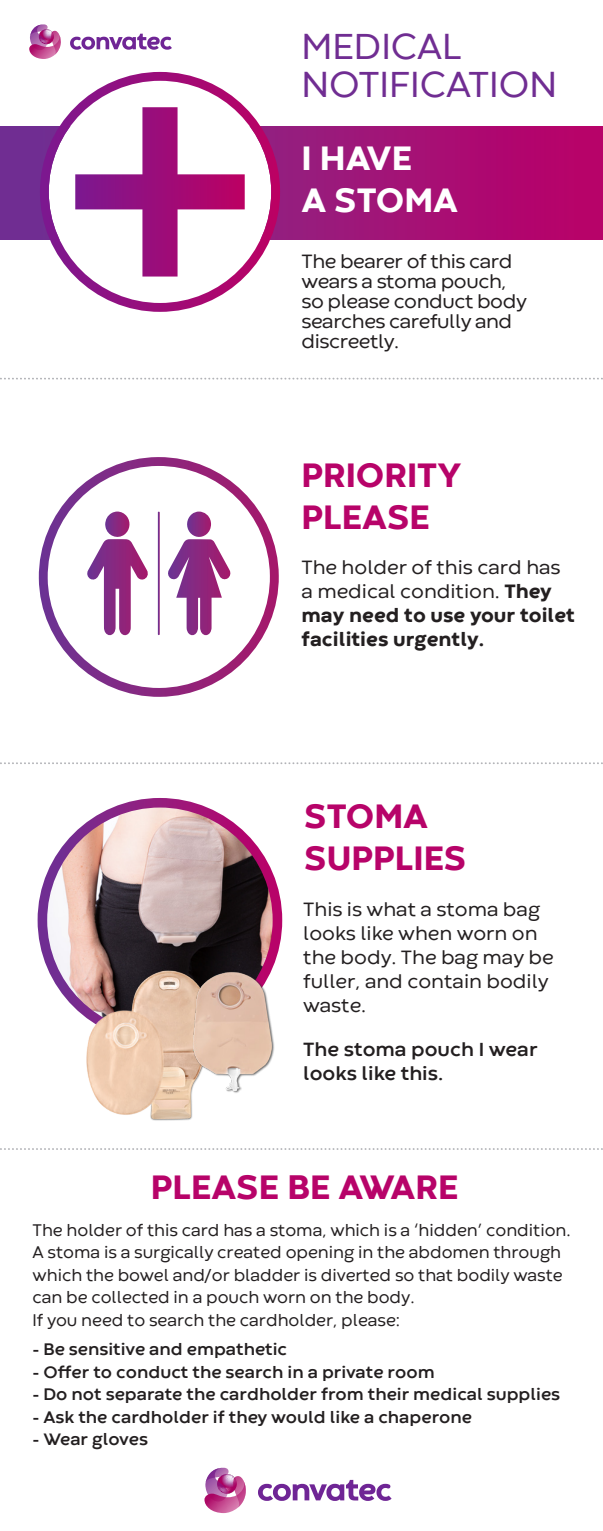
<style>
.page{position:relative;width:603px;height:1531px;background:#fff}
.page>*{position:absolute;margin:0;border:0;box-sizing:border-box;transform-origin:0 0}
.t1{font:37.5px/37.5px "Codec Warm";color:#702d92}
.t2{font:800 35px/42px "Codec Warm";color:#b70369}
.t3{font:800 35px "Codec Warm";color:#fff}
.t4{font:20px/20px "Codec Warm";letter-spacing:-.02em;color:#231f20}
.t5{font:20px/24px "Codec Warm";color:#231f20}
.t6{font:800 20px/24px "Codec Warm";color:#231f20}
.t7{font:700 20px/24px "Codec Warm";color:#231f20}
.t8{font:17.5px/22.5px "Codec Warm";color:#231f20}
.t9{font:700 17.5px "Codec Warm";color:#231f20}
.s1{font-weight:400}
</style>
<div class="page">
<svg style="left:0;top:127px;width:602px;height:112px;background:#a11176"></svg>
<svg style="left:40px;top:72px;width:240px;height:240px"></svg>
<svg style="left:75px;top:107px;width:169px;height:169px"></svg>
<svg style="left:38px;top:457px;width:241px;height:240px"></svg>
<svg style="left:86px;top:511px;width:63px;height:125px"></svg>
<svg style="left:167px;top:511px;width:64px;height:125px"></svg>
<svg style="left:158px;top:512px;width:2px;height:123px"></svg>
<img style="left:42px;top:803px;width:235px;height:234px;border-radius:117px">
<div style="left:38px;top:798px;width:244px;height:244px;border:10px solid #fff;border-radius:50%"></div>
<img style="left:44px;top:959px;width:149px;height:162px">
<img style="left:158px;top:958px;width:119px;height:148px">
<svg style="left:0;top:378px;width:603px;height:1px"></svg>
<svg style="left:0;top:762px;width:603px;height:2px"></svg>
<svg style="left:0;top:1148px;width:603px;height:2px"></svg>
<svg style="left:258px;top:1480px;width:133px;height:21px"></svg>
<svg style="left:204px;top:1467px;width:42px;height:46px"></svg>
<svg style="left:70px;top:34px;width:102px;height:16px"></svg>
<svg style="left:29px;top:24px;width:32px;height:35px"></svg>
<p class="t1" style="left:301px;top:28px;width:257px">MEDICAL<br>NOTIFICATION</p>
<p class="t3" style="left:301px;top:136px;width:112px">I HAVE</p>
<p class="t3" style="left:301px;top:178px;width:158px">A STOMA</p>
<p class="t4" style="left:301px;top:251px;width:227px">The bearer of this card wears a stoma pouch, so please conduct body searches carefully and discreetly.</p>
<p class="t2" style="left:301px;top:456px;width:161px">PRIORITY<br>PLEASE</p>
<p class="t6" style="left:301px;top:557px;width:275px"><span class="s1">The holder of this card has a medical condition.</span> They may need to use your toilet facilities urgently.</p>
<p class="t2" style="left:304px;top:798px;width:163px">STOMA<br>SUPPLIES</p>
<p class="t5" style="left:303px;top:897px;width:252px">This is what a stoma bag looks like when worn on the body. The bag may be fuller, and contain bodily waste.</p>
<p class="t7" style="left:303px;top:1039px;width:236px">The stoma pouch I wear looks like this.</p>
<p class="t2" style="left:151px;top:1168px;width:309px">PLEASE BE AWARE</p>
<p class="t8" style="left:32px;top:1218px;width:539px">The holder of this card has a stoma, which is a ‘hidden’ condition.<br>A stoma is a surgically created opening in the abdomen through which the bowel and/or bladder is diverted so that bodily waste can be collected in a pouch worn on the body.</p>
<p class="t8" style="left:32px;top:1308px;width:369px">If you need to search the cardholder, please:</p>
<p class="t9" style="left:32px;top:1338px;width:256px">- Be sensitive and empathetic</p>
<p class="t9" style="left:32px;top:1361px;width:403px">- Offer to conduct the search in a private room</p>
<p class="t9" style="left:32px;top:1383px;width:529px">- Do not separate the cardholder from their medical supplies</p>
<p class="t9" style="left:32px;top:1406px;width:441px">- Ask the cardholder if they would like a chaperone</p>
<p class="t9" style="left:32px;top:1428px;width:117px">- Wear gloves</p>
</div>
